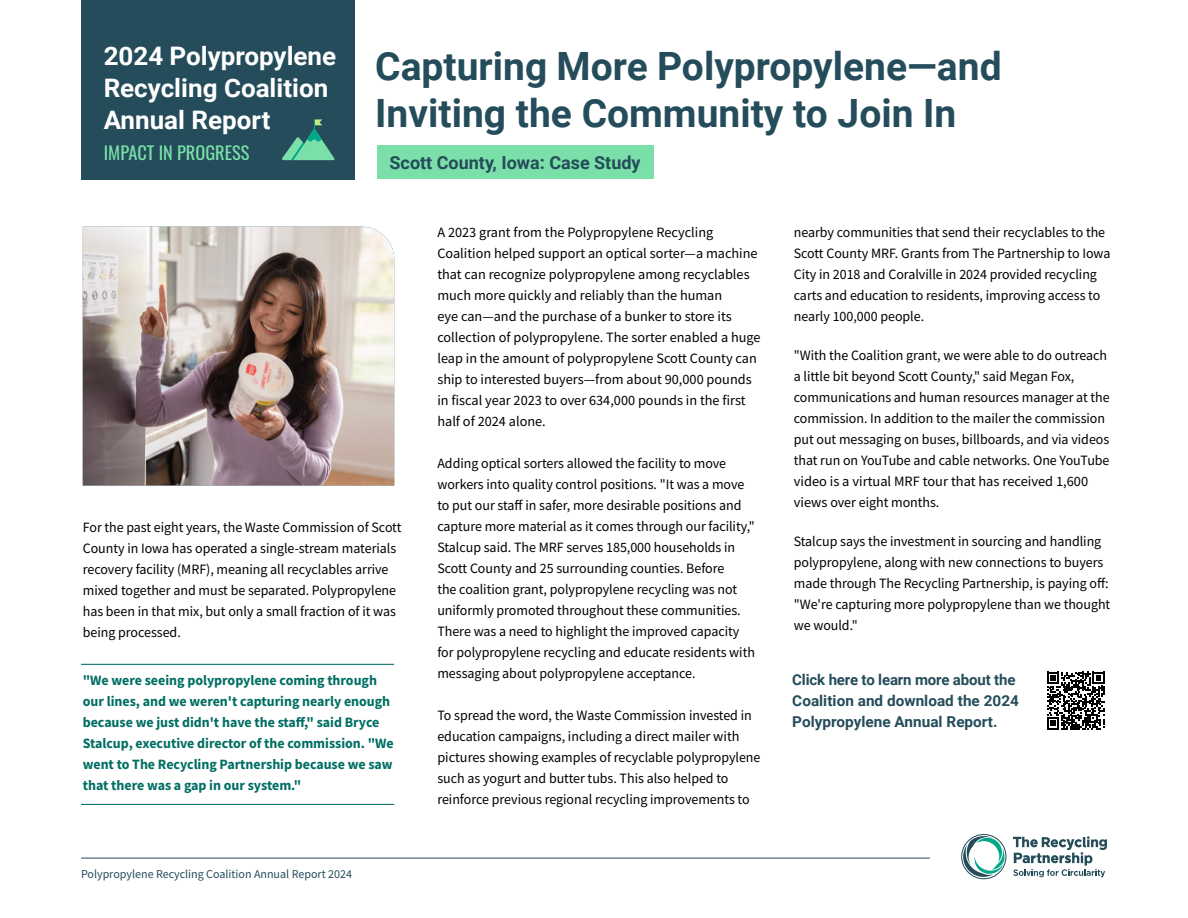
<style>
.page{position:relative;width:1188px;height:918px;background:#fff}
.page>*{position:absolute;margin:0;border:0;box-sizing:border-box;transform-origin:0 0}
.t1{font:700 39px/46.8px "Roboto";color:#244c5a}
.t2{font:700 25.5px/32.2px "Roboto";color:#fff}
.t3{font:700 18px "Roboto";color:#244c5a}
.t4{font:18px "Oswald";color:#7adfa9}
.t5{font:700 15px/21px "Roboto";color:#244c5a}
.t6{font:14.25px/21px "Source Sans Pro";color:#000}
.t7{font:700 14.25px/21px "Source Sans Pro";color:#006e63}
.t8{font:12px "Source Sans Pro";color:#244c5a}
</style>
<div class="page">
<svg style="left:1013px;top:836px;width:94px;height:41px"></svg>
<svg style="left:961px;top:834px;width:45px;height:45px"></svg>
<hr style="left:81px;top:858px;width:849px;height:1px;background:#244c5a">
<div style="left:81px;top:0;width:273px;height:179px;background:#244c5a"></div>
<div style="left:377px;top:145px;width:276px;height:34px;background:#7adfa9"></div>
<svg style="left:282px;top:119px;width:53px;height:41px"></svg>
<svg style="left:1047px;top:672px;width:58px;height:58px"></svg>
<img style="left:83px;top:227px;width:311px;height:258px">
<hr style="left:81px;top:664px;width:313px;height:1px;background:#006e63">
<hr style="left:81px;top:804px;width:313px;height:1px;background:#006e63">
<h2 class="t2" style="left:104px;top:39px;width:234px">2024 Polypropylene<br>Recycling Coalition<br>Annual Report</h2>
<p class="t4" style="left:104px;top:137px;width:147px">IMPACT IN PROGRESS</p>
<h1 class="t1" style="left:375px;top:41px;width:628px">Capturing More Polypropylene—and<br>Inviting the Community to Join In</h1>
<p class="t3" style="left:390px;top:150px;width:253px">Scott County, Iowa: Case Study</p>
<p class="t6" style="left:83px;top:517px;width:320px">For the past eight years, the Waste Commission of Scott County in Iowa has operated a single-stream materials recovery facility (MRF), meaning all recyclables arrive mixed together and must be separated. Polypropylene has been in that mix, but only a small fraction of it was being processed.</p>
<p class="t7" style="left:83px;top:670px;width:313px">"We were seeing polypropylene coming through our lines, and we weren't capturing nearly enough because we just didn't have the staff," said Bryce Stalcup, executive director of the commission. "We went to The Recycling Partnership because we saw that there was a gap in our system."</p>
<p class="t8" style="left:81px;top:866px;width:272px">Polypropylene Recycling Coalition Annual Report 2024</p>
<p class="t6" style="left:437px;top:222px;width:325px">A 2023 grant from the Polypropylene Recycling Coalition helped support an optical sorter—a machine that can recognize polypropylene among recyclables much more quickly and reliably than the human<br>eye can—and the purchase of a bunker to store its collection of polypropylene. The sorter enabled a huge leap in the amount of polypropylene Scott County can ship to interested buyers—from about 90,000 pounds in fiscal year 2023 to over 634,000 pounds in the first half of 2024 alone.</p>
<p class="t6" style="left:437px;top:453px;width:319px">Adding optical sorters allowed the facility to move workers into quality control positions. "It was a move to put our staff in safer, more desirable positions and capture more material as it comes through our facility," Stalcup said. The MRF serves 185,000 households in Scott County and 25 surrounding counties. Before<br>the coalition grant, polypropylene recycling was not uniformly promoted throughout these communities.<br>There was a need to highlight the improved capacity for polypropylene recycling and educate residents with messaging about polypropylene acceptance.</p>
<p class="t6" style="left:437px;top:705px;width:325px">To spread the word, the Waste Commission invested in education campaigns, including a direct mailer with pictures showing examples of recyclable polypropylene such as yogurt and butter tubs. This also helped to reinforce previous regional recycling improvements to</p>
<p class="t6" style="left:794px;top:222px;width:318px">nearby communities that send their recyclables to the Scott County MRF. Grants from The Partnership to Iowa City in 2018 and Coralville in 2024 provided recycling carts and education to residents, improving access to nearly 100,000 people.</p>
<p class="t6" style="left:794px;top:345px;width:317px">"With the Coalition grant, we were able to do outreach a little bit beyond Scott County," said Megan Fox, communications and human resources manager at the commission. In addition to the mailer the commission put out messaging on buses, billboards, and via videos that run on YouTube and cable networks. One YouTube video is a virtual MRF tour that has received 1,600 views over eight months.</p>
<p class="t6" style="left:794px;top:531px;width:318px">Stalcup says the investment in sourcing and handling polypropylene, along with new connections to buyers made through The Recycling Partnership, is paying off: "We're capturing more polypropylene than we thought we would."</p>
<p class="t5" style="left:792px;top:669px;width:228px">Click here to learn more about the<br>Coalition and download the 2024<br>Polypropylene Annual Report.</p>
</div>
